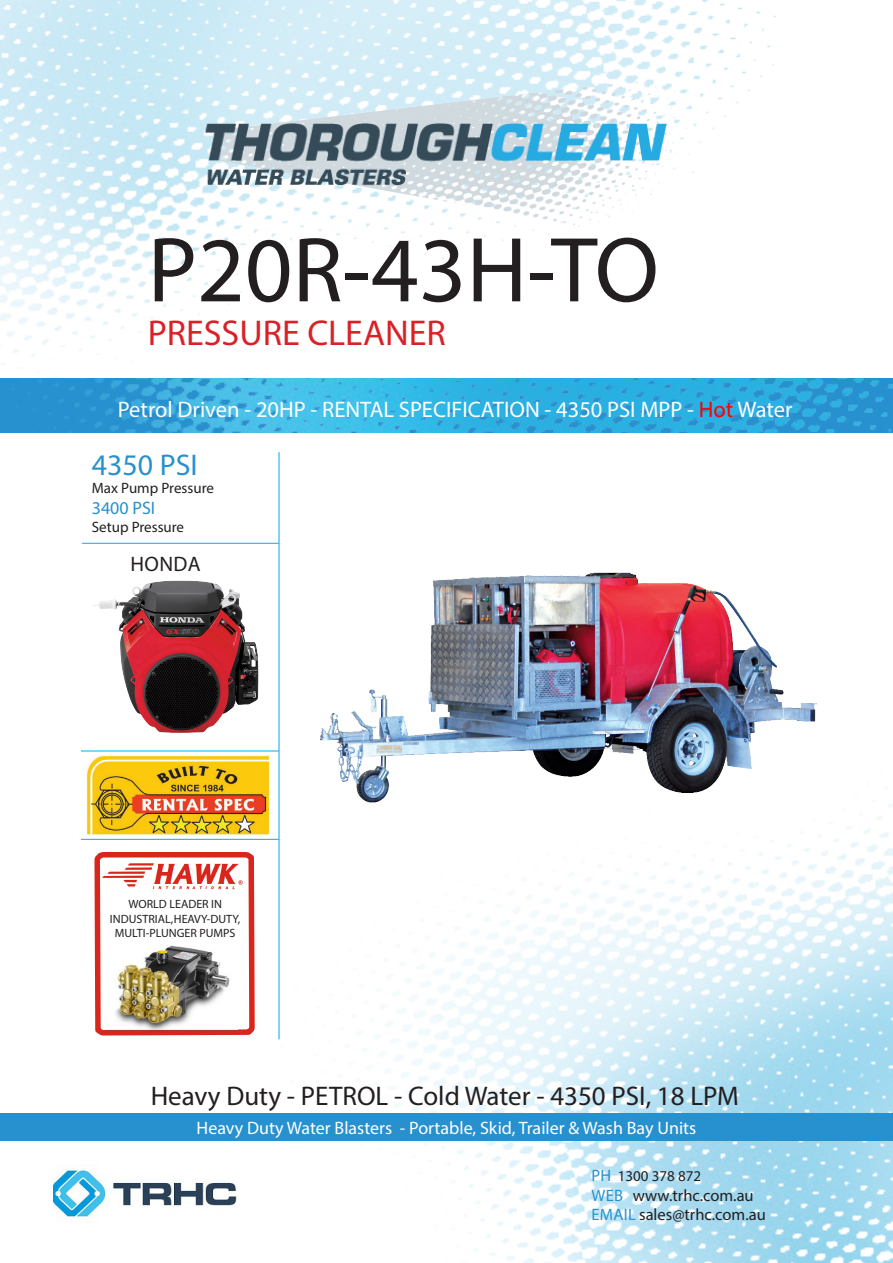
<style>
.page{position:relative;width:893px;height:1263px;background:#fff}
.page>*{position:absolute;margin:0;border:0;box-sizing:border-box;transform-origin:0 0}
.t1{font:93px "Myriad Pro";color:#231f20}
.t2{font:36px "Myriad Pro";color:#da2128}
.t3{font:30px "Myriad Pro";color:#2791cf}
.t4{font:27px "Myriad Pro";color:#231f20}
.t5{font:22.5px "Myriad Pro";color:#fff}
.t6{font:21px "Myriad Pro";letter-spacing:.02em;color:#231f20}
.t7{font:18px "Myriad Pro";color:#fff}
.t8{font:18px "Myriad Pro";color:#2791cf}
.t9{font:16.5px/19.8px "Myriad Pro";color:#231f20}
.t10{font:15px "Myriad Pro";color:#231f20}
.t11{font:12px/14.4px "Myriad Pro";color:#231f20;text-align:center}
.s1{color:#f00}
.s2{font-size:16.5px;color:#2791cf}
.s3{color:#2791cf}
</style>
<div class="page">
<img style="left:269px;top:675px;width:624px;height:588px">
<img style="left:0;top:0;width:783px;height:379px">
<svg style="left:94px;top:852px;width:161px;height:184px"></svg>
<div style="left:0;top:1113px;width:893px;height:28px;background:#2791cf"></div>
<img style="left:0;top:379px;width:893px;height:54px">
<hr style="left:279px;top:452px;width:1px;height:587px;background:#00aeef">
<hr style="left:82px;top:543px;width:197px;height:1px;background:#00aeef">
<hr style="left:81px;top:751px;width:198px;height:1px;background:#00aeef">
<hr style="left:81px;top:839px;width:198px;height:1px;background:#00aeef">
<img style="left:149px;top:861px;width:97px;height:31px">
<img style="left:175px;top:63px;width:541px;height:176px">
<img style="left:308px;top:572px;width:516px;height:237px">
<img style="left:93px;top:581px;width:166px;height:152px">
<img style="left:86px;top:755px;width:183px;height:80px">
<img style="left:53px;top:1166px;width:184px;height:52px">
<h1 class="t1" style="left:148px;top:213px;width:513px">P20R-43H-TO</h1>
<h2 class="t2" style="left:148px;top:310px;width:300px">PRESSURE CLEANER</h2>
<p class="t5" style="left:118px;top:395px;width:676px">Petrol Driven - 20HP - RENTAL SPECIFICATION - 4350 PSI MPP - <span class="s1">Hot</span> Water</p>
<h3 class="t3" style="left:92px;top:446px;width:107px">4350 PSI</h3>
<p class="t10" style="left:92px;top:479px;width:124px">Max Pump Pressure</p>
<p class="t8" style="left:92px;top:497px;width:65px">3400 PSI</p>
<p class="t10" style="left:92px;top:518px;width:94px">Setup Pressure</p>
<p class="t6" style="left:130px;top:551px;width:72px">HONDA</p>
<p class="t11" style="left:110px;top:897px;width:132px">WORLD LEADER IN<br>INDUSTRIAL, HEAVY-DUTY,<br>MULTI-PLUNGER PUMPS</p>
<h3 class="t4" style="left:151px;top:1079px;width:590px">Heavy Duty - PETROL - Cold Water - 4350 PSI, 18 LPM</h3>
<p class="t7" style="left:197px;top:1117px;width:501px">Heavy Duty Water Blasters - Portable, Skid, Trailer &amp; Wash Bay Units</p>
<p class="t10" style="left:591px;top:1166px;width:111px"><span class="s2">PH</span> 1300 378 872</p>
<p class="t9" style="left:591px;top:1185px;width:176px"><span class="s3">WEB</span> www.trhc.com.au<br><span class="s3">EMAIL</span> sales@trhc.com.au</p>
</div>
